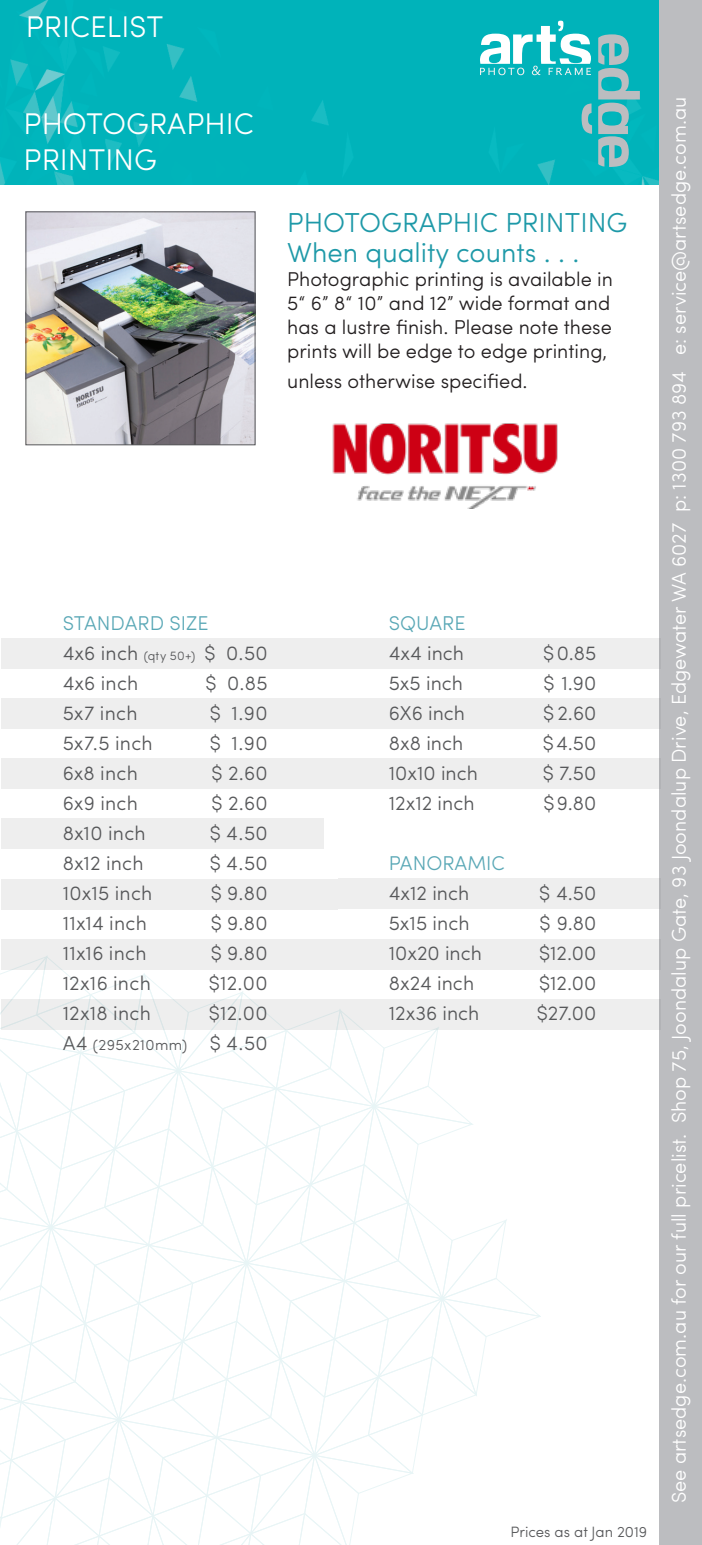
<style>
.page{position:relative;width:702px;height:1545px;background:#fff}
.page>*{position:absolute;margin:0;border:0;box-sizing:border-box;transform-origin:0 0}
.PAGE_HEADER{font:300 30px "Sofia Pro";color:#fff}
.PAGE_SUB_HEADING{font:300 27.5px "Sofia Pro";color:#1e99a8}
.SUB_HEAIDNG_BODY{font:300 27.5px "Sofia Pro";color:#1e99a8}
.Prices_2_copy{font:300 20px "Sofia Pro";letter-spacing:.015em;color:#57585a}
.SUB_HEAIDNG_BODY-2{font:300 20px/24px "Sofia Pro";color:#231f20}
.Prices_2{font:300 20px "Sofia Pro";color:#57585a}
.t1{font:300 20px "Sofia Pro";color:#fff}
.Prices_2-2{font:300 20px "Sofia Pro";color:#5aa8b6}
.PRICES_new{font:300 20px "Sofia Pro";color:#5aa8b6}
.Prices_2_copy-2{font:300 15px "Sofia Pro";letter-spacing:.025em;color:#57585a}
.Prices_2_copy-3{font:300 15px "Sofia Pro";color:#57585a}
.s1{font-size:12.5px}
.s2{font-size:20px}
</style>
<div class="page">
<div style="left:0;top:0;width:659px;height:184px;background:#00b3ba"></div>
<svg style="left:480px;top:21px;width:160px;height:146px;background:#2dbac0"></svg>
<div style="left:659px;top:0;width:43px;height:1545px;background:#bcbdc0"></div>
<svg style="left:0;top:956px;width:540px;height:589px"></svg>
<img style="left:332px;top:423px;width:226px;height:86px">
<img style="left:28px;top:214px;width:225px;height:229px">
<div style="left:26px;top:212px;width:229px;height:233px;border:1px solid #57585a"></div>
<div style="left:2px;top:638px;width:336px;height:30px;background:#eee"></div>
<div style="left:2px;top:698px;width:336px;height:31px;background:#eee"></div>
<div style="left:2px;top:758px;width:336px;height:31px;background:#eee"></div>
<div style="left:2px;top:819px;width:322px;height:30px;background:#eee"></div>
<div style="left:2px;top:879px;width:336px;height:30px;background:#eee"></div>
<div style="left:2px;top:939px;width:336px;height:31px;background:#eee"></div>
<div style="left:2px;top:999px;width:336px;height:31px;background:#eee"></div>
<div style="left:338px;top:638px;width:322px;height:30px;background:#eee"></div>
<div style="left:338px;top:698px;width:322px;height:30px;background:#eee"></div>
<div style="left:338px;top:758px;width:322px;height:31px;background:#eee"></div>
<div style="left:338px;top:879px;width:322px;height:30px;background:#eee"></div>
<div style="left:338px;top:939px;width:322px;height:30px;background:#eee"></div>
<div style="left:338px;top:999px;width:322px;height:31px;background:#eee"></div>
<h1 class="PAGE_HEADER" style="left:26px;top:5px;width:139px">PRICELIST</h1>
<p class="PAGE_HEADER" style="left:24px;top:101px;width:231px">PHOTOGRAPHIC</p>
<p class="PAGE_HEADER" style="left:24px;top:137px;width:134px">PRINTING</p>
<p class="PAGE_SUB_HEADING" style="left:287px;top:203px;width:341px">PHOTOGRAPHIC PRINTING</p>
<p class="SUB_HEAIDNG_BODY" style="left:287px;top:233px;width:294px">When quality counts . . .</p>
<p class="SUB_HEAIDNG_BODY-2" style="left:287px;top:266px;width:327px">Photographic printing is available in 5“ 6” 8“ 10” and 12” wide format and has a lustre finish. Please note these prints will be edge to edge printing,</p>
<p class="SUB_HEAIDNG_BODY-2" style="left:287px;top:368px;width:242px">unless otherwise specified.</p>
<p class="PRICES_new" style="left:63px;top:608px;width:147px">STANDARD SIZE</p>
<p class="Prices_2_copy" style="left:63px;top:638px;width:207px">4x6 inch <span class="s1">(qty 50+)</span> $ 0.50</p>
<p class="Prices_2_copy" style="left:63px;top:668px;width:77px">4x6 inch</p>
<p class="Prices_2_copy" style="left:205px;top:668px;width:64px">$ 0.85</p>
<p class="Prices_2_copy" style="left:63px;top:698px;width:76px">5x7 inch</p>
<p class="Prices_2_copy" style="left:210px;top:698px;width:60px">$ 1.90</p>
<p class="Prices_2_copy" style="left:63px;top:728px;width:91px">5x7.5 inch</p>
<p class="Prices_2_copy" style="left:210px;top:728px;width:60px">$ 1.90</p>
<p class="Prices_2_copy" style="left:63px;top:758px;width:77px">6x8 inch</p>
<p class="Prices_2_copy" style="left:211px;top:758px;width:58px">$ 2.60</p>
<p class="Prices_2_copy" style="left:63px;top:788px;width:77px">6x9 inch</p>
<p class="Prices_2_copy" style="left:211px;top:788px;width:58px">$ 2.60</p>
<p class="Prices_2_copy" style="left:63px;top:818px;width:84px">8x10 inch</p>
<p class="Prices_2_copy" style="left:210px;top:818px;width:59px">$ 4.50</p>
<p class="Prices_2_copy" style="left:63px;top:848px;width:82px">8x12 inch</p>
<p class="Prices_2_copy" style="left:210px;top:848px;width:59px">$ 4.50</p>
<p class="Prices_2_copy" style="left:63px;top:878px;width:91px">10x15 inch</p>
<p class="Prices_2_copy" style="left:211px;top:878px;width:58px">$ 9.80</p>
<p class="Prices_2_copy" style="left:63px;top:908px;width:86px">11x14 inch</p>
<p class="Prices_2_copy" style="left:211px;top:908px;width:58px">$ 9.80</p>
<p class="Prices_2_copy" style="left:63px;top:938px;width:85px">11x16 inch</p>
<p class="Prices_2_copy" style="left:211px;top:938px;width:58px">$ 9.80</p>
<p class="Prices_2_copy" style="left:63px;top:968px;width:90px">12x16 inch</p>
<p class="Prices_2_copy" style="left:209px;top:968px;width:60px">$12.00</p>
<p class="Prices_2_copy" style="left:63px;top:998px;width:90px">12x18 inch</p>
<p class="Prices_2_copy" style="left:209px;top:998px;width:60px">$12.00</p>
<p class="Prices_2_copy-2" style="left:63px;top:1034px;width:207px"><span class="s2">A4</span> (295x210mm) <span class="s2">$ 4.50</span></p>
<p class="Prices_2-2" style="left:389px;top:608px;width:78px">SQUARE</p>
<p class="Prices_2" style="left:389px;top:638px;width:77px">4x4 inch</p>
<p class="Prices_2" style="left:543px;top:638px;width:55px">$ 0.85</p>
<p class="Prices_2" style="left:389px;top:668px;width:76px">5x5 inch</p>
<p class="Prices_2" style="left:543px;top:668px;width:54px">$ 1.90</p>
<p class="Prices_2" style="left:389px;top:698px;width:78px">6X6 inch</p>
<p class="Prices_2" style="left:543px;top:698px;width:55px">$ 2.60</p>
<p class="Prices_2" style="left:389px;top:728px;width:76px">8x8 inch</p>
<p class="Prices_2" style="left:542px;top:728px;width:55px">$ 4.50</p>
<p class="Prices_2" style="left:389px;top:758px;width:91px">10x10 inch</p>
<p class="Prices_2" style="left:542px;top:758px;width:55px">$ 7.50</p>
<p class="Prices_2" style="left:389px;top:788px;width:87px">12x12 inch</p>
<p class="Prices_2" style="left:543px;top:788px;width:54px">$ 9.80</p>
<p class="Prices_2-2" style="left:389px;top:848px;width:118px">PANORAMIC</p>
<p class="Prices_2" style="left:389px;top:878px;width:82px">4x12 inch</p>
<p class="Prices_2" style="left:539px;top:878px;width:59px">$ 4.50</p>
<p class="Prices_2" style="left:389px;top:908px;width:82px">5x15 inch</p>
<p class="Prices_2" style="left:539px;top:908px;width:58px">$ 9.80</p>
<p class="Prices_2" style="left:389px;top:938px;width:95px">10x20 inch</p>
<p class="Prices_2" style="left:539px;top:938px;width:59px">$12.00</p>
<p class="Prices_2" style="left:389px;top:968px;width:87px">8x24 inch</p>
<p class="Prices_2" style="left:539px;top:968px;width:59px">$12.00</p>
<p class="Prices_2" style="left:389px;top:998px;width:92px">12x36 inch</p>
<p class="Prices_2" style="left:536px;top:998px;width:61px">$27.00</p>
<p class="Prices_2_copy-3" style="left:510px;top:1521px;width:138px">Prices as at Jan 2019</p>
<p class="t1" style="left:664px;top:1503px;width:1408px;rotate:-90deg">See artsedge.com.au for our full pricelist. Shop 75, Joondalup Gate, 93 Joondalup Drive, Edgewater WA 6027 p: 1300 793 894 e: service@artsedge.com.au</p>
</div>
